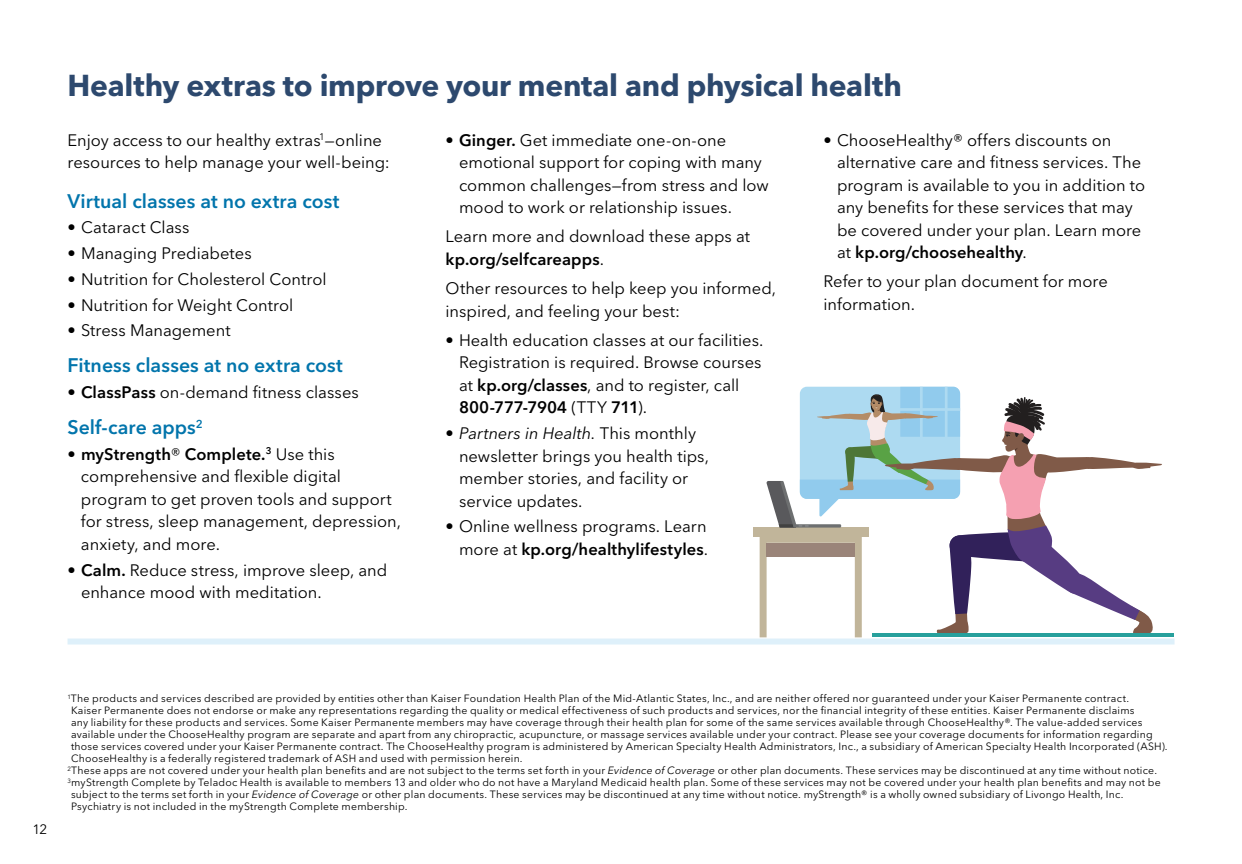
<style>
.page{position:relative;width:1242px;height:864px;background:#fff}
.page>*{position:absolute;margin:0;border:0;box-sizing:border-box;transform-origin:0 0}
.t1{font:700 30px "Avenir Next LT Pro";letter-spacing:-.01em;color:#2d496e}
.t2{font:600 19.5px "Avenir Next LT Pro";letter-spacing:.005em;color:#0275ac}
.t3{font:16.5px/22.5px "Avenir Next LT Pro";color:#000}
.t4{font:13.5px "Avenir Next LT Pro";color:#000}
.t5{font:10.5px "Avenir Next LT Pro";letter-spacing:.02em;color:#000}
.s1{font-weight:600}
.s2{font-style:italic}
</style>
<div class="page">
<div style="left:68px;top:639px;width:1107px;height:6px;background:#def0fa"></div>
<div style="left:754px;top:528px;width:115px;height:9px;background:#c1b59a"></div>
<svg style="left:760px;top:387px;width:402px;height:250px"></svg>
<hr style="left:872px;top:634px;width:302px;height:3px;background:#27a09c">
<h1 class="t1" style="left:68px;top:67px;width:836px">Healthy extras to improve your mental and physical health</h1>
<h3 class="t3" style="left:68px;top:129px;width:324px">Enjoy access to our healthy extras<sup>1</sup>—online resources to help manage your well-being:</h3>
<h2 class="t2" style="left:68px;top:189px;width:274px">Virtual classes at no extra cost</h2>
<h3 class="t3" style="left:68px;top:216px;width:124px">• Cataract Class</h3>
<h3 class="t3" style="left:68px;top:242px;width:186px">• Managing Prediabetes</h3>
<h3 class="t3" style="left:68px;top:268px;width:261px">• Nutrition for Cholesterol Control</h3>
<h3 class="t3" style="left:68px;top:294px;width:227px">• Nutrition for Weight Control</h3>
<h3 class="t3" style="left:68px;top:319px;width:165px">• Stress Management</h3>
<h2 class="t2" style="left:68px;top:354px;width:277px">Fitness classes at no extra cost</h2>
<h3 class="t3" style="left:68px;top:381px;width:293px"><span class="s1">• ClassPass</span> on-demand fitness classes</h3>
<h2 class="t2" style="left:68px;top:415px;width:137px">Self-care apps<sup>2</sup></h2>
<h3 class="t3" style="left:81px;top:443px;width:321px;text-indent:-13px">• <span class="s1">myStrength</span>® <span class="s1">Complete.</span><sup>3</sup> Use this comprehensive and flexible digital program to get proven tools and support for stress, sleep management, depression, anxiety, and more.</h3>
<h3 class="t3" style="left:81px;top:559px;width:308px;text-indent:-14px"><span class="s1">• Calm.</span> Reduce stress, improve sleep, and enhance mood with meditation.</h3>
<h3 class="t3" style="left:459px;top:129px;width:311px;text-indent:-14px"><span class="s1">• Ginger.</span> Get immediate one-on-one emotional support for coping with many common challenges—from stress and low mood to work or relationship issues.</h3>
<h3 class="t3" style="left:446px;top:225px;width:306px">Learn more and download these apps at <span class="s1">kp.org/selfcareapps</span>.</h3>
<h3 class="t3" style="left:446px;top:277px;width:332px">Other resources to help keep you informed, inspired, and feeling your best:</h3>
<h3 class="t3" style="left:459px;top:329px;width:306px;text-indent:-14px">• Health education classes at our facilities.<br>Registration is required. Browse courses at <span class="s1">kp.org/classes</span>, and to register, call <span class="s1">800-777-7904</span> (TTY <span class="s1">711</span>).</h3>
<h3 class="t3" style="left:459px;top:422px;width:252px;text-indent:-14px"><span class="s2">• Partners in Health.</span> This monthly newsletter brings you health tips, member stories, and facility or service updates.</h3>
<h3 class="t3" style="left:446px;top:515px;width:264px;text-align:right">• Online wellness programs. Learn more at <span class="s1">kp.org/healthylifestyles</span>.</h3>
<h3 class="t3" style="left:837px;top:129px;width:310px;text-indent:-14px">• ChooseHealthy® offers discounts on alternative care and fitness services. The program is available to you in addition to any benefits for these services that may be covered under your plan. Learn more at <span class="s1">kp.org/choosehealthy</span>.</h3>
<h3 class="t3" style="left:824px;top:270px;width:286px">Refer to your plan document for more information.</h3>
<p class="t4" style="left:32px;top:821px;width:16px">12</p>
<p class="t5" style="left:68px;top:692px;width:1063px"><sup>1</sup>The products and services described are provided by entities other than Kaiser Foundation Health Plan of the Mid-Atlantic States, Inc., and are neither offered nor guaranteed under your Kaiser Permanente contract.</p>
<p class="t5" style="left:71px;top:704px;width:1065px">Kaiser Permanente does not endorse or make any representations regarding the quality or medical effectiveness of such products and services, nor the financial integrity of these entities. Kaiser Permanente disclaims</p>
<p class="t5" style="left:71px;top:716px;width:1073px">any liability for these products and services. Some Kaiser Permanente members may have coverage through their health plan for some of the same services available through ChooseHealthy®. The value-added services</p>
<p class="t5" style="left:71px;top:728px;width:1083px">available under the ChooseHealthy program are separate and apart from any chiropractic, acupuncture, or massage services available under your contract. Please see your coverage documents for information regarding</p>
<p class="t5" style="left:71px;top:740px;width:1098px">those services covered under your Kaiser Permanente contract. The ChooseHealthy program is administered by American Specialty Health Administrators, Inc., a subsidiary of American Specialty Health Incorporated (ASH).</p>
<p class="t5" style="left:71px;top:752px;width:453px">ChooseHealthy is a federally registered trademark of ASH and used with permission herein.</p>
<p class="t5" style="left:68px;top:764px;width:1091px"><sup>2</sup>These apps are not covered under your health plan benefits and are not subject to the terms set forth in your <span class="s2">Evidence of Coverage</span> or other plan documents. These services may be discontinued at any time without notice.</p>
<p class="t5" style="left:68px;top:776px;width:1095px"><sup>3</sup>myStrength Complete by Teladoc Health is available to members 13 and older who do not have a Maryland Medicaid health plan. Some of these services may not be covered under your health plan benefits and may not be</p>
<p class="t5" style="left:71px;top:788px;width:1054px">subject to the terms set forth in your <span class="s2">Evidence of Coverage</span> or other plan documents. These services may be discontinued at any time without notice. myStrength® is a wholly owned subsidiary of Livongo Health, Inc.</p>
<p class="t5" style="left:71px;top:800px;width:338px">Psychiatry is not included in the myStrength Complete membership.</p>
</div>
